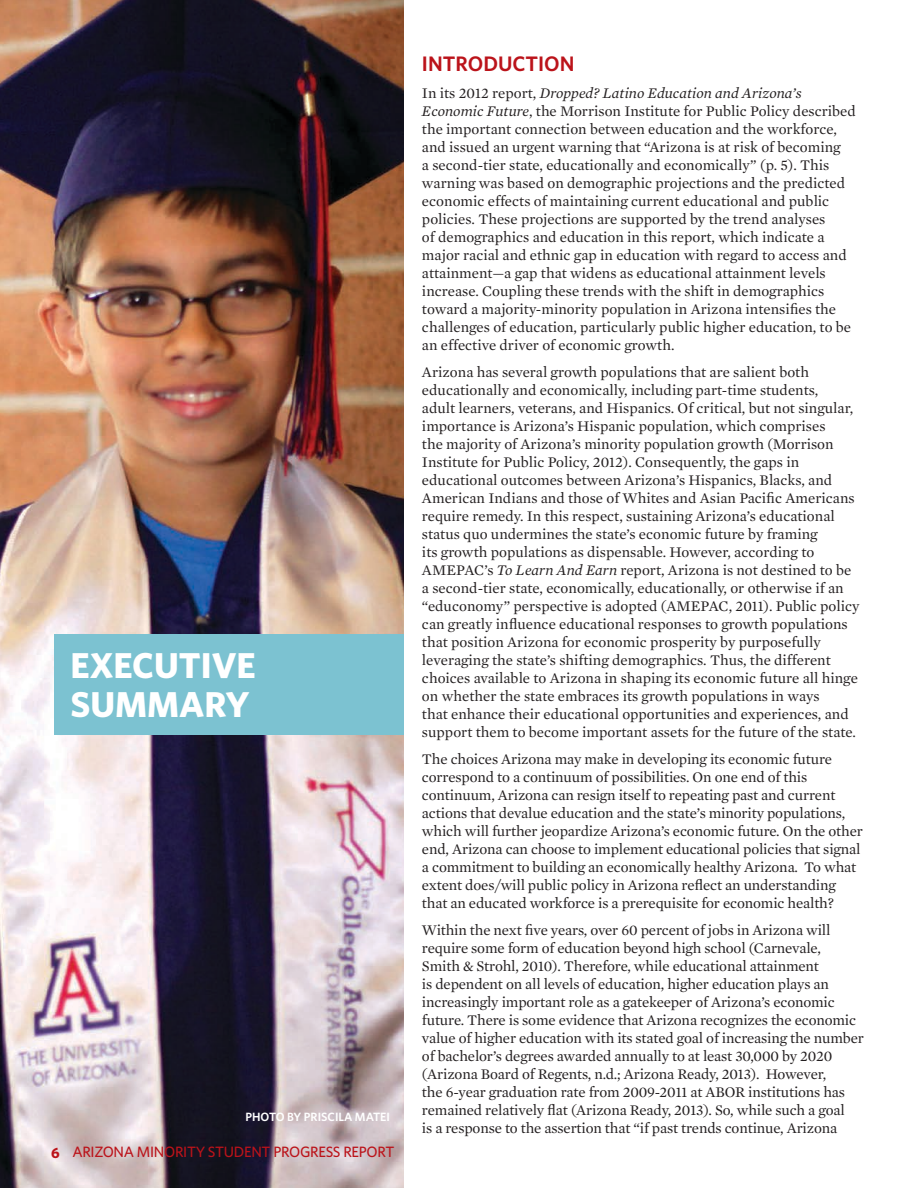
<style>
.page{position:relative;width:918px;height:1188px;background:#fff}
.page>*{position:absolute;margin:0;border:0;box-sizing:border-box;transform-origin:0 0}
.t1{font:700 36px/39px "Whitney HTF";color:#fff}
.t2{font:21px "Whitney HTF Semi Bold SC";color:#bb131a}
.t3{font:15px/18px "Mercury Text G1 Roman";color:#231f20}
.t4{font:italic 15px "Mercury Text G1";color:#231f20}
.t5{font:500 15px "Whitney HTF";letter-spacing:-.02em;color:#bb131a}
.t6{font:600 12px "Whitney HTF";color:#fff}
.s1{font-weight:700}
.s2{font-family:"Mercury Text G1 Roman";font-style:normal}
.s3{font-family:"Mercury Text G1";font-style:italic}
</style>
<div class="page">
<img style="left:0;top:0;width:404px;height:1188px">
<div style="left:54px;top:634px;width:350px;height:100px;background:#7cc2d1"></div>
<h1 class="t1" style="left:70px;top:645px;width:187px">EXECUTIVE<br>SUMMARY</h1>
<p class="t6" style="left:246px;top:1110px;width:24px">PHOTO</p>
<p class="t6" style="left:287px;top:1110px;width:37px">BY PRISCI</p>
<p class="t6" style="left:338px;top:1110px;width:51px">LA MATEI</p>
<p class="t5" style="left:51px;top:1143px;width:345px"><span class="s1">6</span> ARIZONA MINORITY STUDENT PROGRESS REPORT</p>
<h2 class="t2" style="left:422px;top:51px;width:21px">INTROD</h2>
<h2 class="t2" style="left:498px;top:51px;width:28px">UCTION</h2>
<p class="t4" style="left:422px;top:84px;width:381px"><span class="s2">In its 2012 report,</span> Dropped? Latino Education and Arizona’s</p>
<p class="t3" style="left:422px;top:102px;width:435px"><span class="s3">Economic Future</span>, the Morrison Institute for Public Policy described the important connection between education and the workforce, and issued an urgent warning that “Arizona is at risk of becoming<br>a second-tier state, educationally and economically” (p. 5). This warning was based on demographic projections and the predicted economic effects of maintaining current educational and public policies. These projections are supported by the trend analyses<br>of demographics and education in this report, which indicate a major racial and ethnic gap in education with regard to access and attainment—a gap that widens as educational attainment levels increase. Coupling these trends with the shift in demographics toward a majority-minority population in Arizona intensifies the challenges of education, particularly public higher education, to be an effective driver of economic growth.</p>
<p class="t3" style="left:422px;top:363px;width:439px">Arizona has several growth populations that are salient both educationally and economically, including part-time students,<br>adult learners, veterans, and Hispanics. Of critical, but not singular, importance is Arizona’s Hispanic population, which comprises<br>the majority of Arizona’s minority population growth (Morrison Institute for Public Policy, 2012). Consequently, the gaps in educational outcomes between Arizona’s Hispanics, Blacks, and American Indians and those of Whites and Asian Pacific Americans require remedy. In this respect, sustaining Arizona’s educational status quo undermines the state’s economic future by framing<br>its growth populations as dispensable. However, according to AMEPAC’s <span class="s3">To Learn And Earn</span> report, Arizona is not destined to be a second-tier state, economically, educationally, or otherwise if an “educonomy” perspective is adopted (AMEPAC, 2011). Public policy can greatly influence educational responses to growth populations that position Arizona for economic prosperity by purposefully leveraging the state’s shifting demographics. Thus, the different choices available to Arizona in shaping its economic future all hinge on whether the state embraces its growth populations in ways<br>that enhance their educational opportunities and experiences, and support them to become important assets for the future of the state.</p>
<p class="t3" style="left:422px;top:750px;width:442px">The choices Arizona may make in developing its economic future correspond to a continuum of possibilities. On one end of this continuum, Arizona can resign itself to repeating past and current actions that devalue education and the state’s minority populations, which will further jeopardize Arizona’s economic future. On the other end, Arizona can choose to implement educational policies that signal a commitment to building an economically healthy Arizona. To what extent does/will public policy in Arizona reflect an understanding that an educated workforce is a prerequisite for economic health?</p>
<p class="t3" style="left:422px;top:921px;width:444px">Within the next five years, over 60 percent of jobs in Arizona will require some form of education beyond high school (Carnevale,<br>Smith &amp; Strohl, 2010). Therefore, while educational attainment<br>is dependent on all levels of education, higher education plays an increasingly important role as a gatekeeper of Arizona’s economic future. There is some evidence that Arizona recognizes the economic value of higher education with its stated goal of increasing the number of bachelor’s degrees awarded annually to at least 30,000 by 2020 (Arizona Board of Regents, n.d.; Arizona Ready, 2013). However,<br>the 6-year graduation rate from 2009-2011 at ABOR institutions has remained relatively flat (Arizona Ready, 2013). So, while such a goal<br>is a response to the assertion that “if past trends continue, Arizona</p>
</div>
